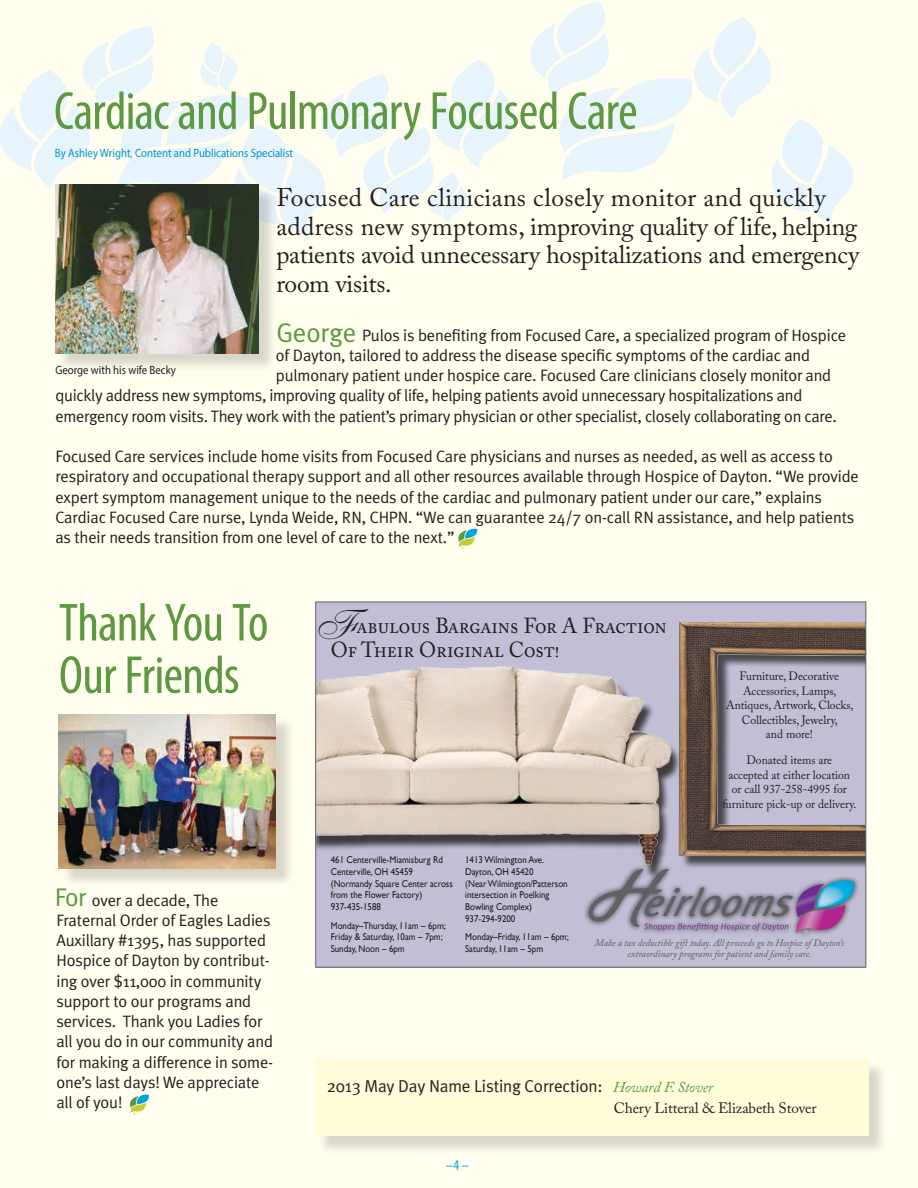
<style>
.page{position:relative;width:918px;height:1188px;background:#fffeef}
.page>*{position:absolute;margin:0;border:0;box-sizing:border-box;transform-origin:0 0}
.t1{font:condensed 54px/52.5px "Myriad Pro";letter-spacing:-.015em;color:#5e9841}
.t2{font:42.15px "Shelley Allegro Script";color:#231f20;scale:.96 1}
.t3{font:italic 39.3px "Meta OT";color:#606163}
.t4{font:25.5px/28.5px "Adobe Caslon Pro";letter-spacing:-.01em;color:#231f20}
.t5{font:25.5px "Meta Plus Normal";color:#5e9841}
.t6{font:21.6px/24.2px "Adobe Caslon Pro";letter-spacing:-.01em;color:#231f20;scale:.96 1}
.t7{font:17.25px "Meta Plus Normal";letter-spacing:-.01em;color:#231f20}
.t8{font:16.5px/20.2px "Meta Plus Normal";letter-spacing:-.01em;color:#231f20}
.t9{font:15px "Adobe Caslon Pro";letter-spacing:-.01em;color:#231f20}
.t10{font:condensed 15px "Myriad Pro";color:#00a5d9}
.t11{font:12px/14.5px "Adobe Caslon Pro";color:#231f20;text-align:center;scale:.96 1}
.t12{font:12px "Myriad Pro";color:#0094c9;scale:.9 1}
.t13{font:12px "Myriad Pro";color:#231f20;scale:.9 1}
.t14{font:9.9px/11.9px "Gill Sans";color:#231f20;scale:.9 1}
.t15{font:italic 9.9px/10.9px "Adobe Caslon Pro";color:#5b5c5e;text-align:center;scale:.96 1}
.s1{font-size:27px;color:#5e9841}
.s2{font-family:"Adobe Caslon Pro";font-style:italic;font-size:15px;color:#5e9841}
</style>
<div class="page">
<svg style="left:0;top:2px;width:853px;height:234px"></svg>
<div style="left:58px;top:186px;width:219px;height:186px;background:#231f20;opacity:.18"></div>
<img style="left:55px;top:184px;width:204px;height:169px">
<svg style="left:458px;top:528px;width:20px;height:21px"></svg>
<div style="left:61px;top:717px;width:233px;height:170px;background:#231f20;opacity:.18"></div>
<img style="left:59px;top:714px;width:217px;height:155px">
<svg style="left:129px;top:1094px;width:21px;height:21px"></svg>
<div style="left:316px;top:602px;width:550px;height:365px;background:#c2bed5"></div>
<div style="left:583px;top:863px;width:277px;height:77px;background:#231f20;opacity:.85"></div>
<img style="left:795px;top:908px;width:51px;height:25px">
<img style="left:816px;top:880px;width:39px;height:28px">
<img style="left:795px;top:884px;width:29px;height:34px">
<svg style="left:803px;top:930px;width:5px;height:4px"></svg>
<svg style="left:585px;top:870px;width:203px;height:61px"></svg>
<img style="left:317px;top:666px;width:372px;height:255px">
<div style="left:680px;top:624px;width:186px;height:246px;background:#231f20;opacity:.75"></div>
<img style="left:679px;top:622px;width:185px;height:234px">
<div style="left:318px;top:1061px;width:569px;height:94px;background:#231f20;opacity:.18"></div>
<div style="left:315px;top:1059px;width:553px;height:77px;background:#fffcda"></div>
<h1 class="t1" style="left:54px;top:84px;width:585px">Cardiac and Pulmonary Focused Care</h1>
<p class="t12" style="left:55px;top:146px;width:266px">By Ashley Wright, Content and Publications Specialist</p>
<h3 class="t4" style="left:276px;top:183px;width:584px">Focused Care clinicians closely monitor and quickly address new symptoms, improving quality of life, helping patients avoid unnecessary hospitalizations and emergency room visits.</h3>
<p class="t8" style="left:276px;top:325px;width:571px"><span class="s1">George</span> Pulos is benefiting from Focused Care, a specialized program of Hospice</p>
<p class="t8" style="left:276px;top:345px;width:536px">of Dayton, tailored to address the disease specific symptoms of the cardiac and</p>
<p class="t8" style="left:276px;top:365px;width:557px">pulmonary patient under hospice care. Focused Care clinicians closely monitor and</p>
<p class="t8" style="left:55px;top:385px;width:748px">quickly address new symptoms, improving quality of life, helping patients avoid unnecessary hospitalizations and</p>
<p class="t8" style="left:55px;top:406px;width:783px">emergency room visits. They work with the patient’s primary physician or other specialist, closely collaborating on care.</p>
<p class="t8" style="left:55px;top:446px;width:805px">Focused Care services include home visits from Focused Care physicians and nurses as needed, as well as access to respiratory and occupational therapy support and all other resources available through Hospice of Dayton. “We provide expert symptom management unique to the needs of the cardiac and pulmonary patient under our care,” explains Cardiac Focused Care nurse, Lynda Weide, RN, CHPN. “We can guarantee 24/7 on-call RN assistance, and help patients as their needs transition from one level of care to the next.”</p>
<p class="t13" style="left:55px;top:363px;width:136px">George with his wife Becky</p>
<h1 class="t1" style="left:59px;top:596px;width:211px">Thank You To<br>Our Friends</h1>
<h3 class="t5" style="left:55px;top:883px;width:33px">For</h3>
<p class="t8" style="left:56px;top:890px;width:218px;text-indent:35px">over a decade, The<br>Fraternal Order of Eagles Ladies<br>Auxillary #1395, has supported<br>Hospice of Dayton by contribut&shy;ing over $11,000 in community support to our programs and services. Thank you Ladies for all you do in our community and for making a difference in some&shy;one’s last days! We appreciate all of you!</p>
<h2 class="t2" style="left:313px;top:600px;width:39px">F</h2>
<h3 class="t6" style="left:331px;top:613px;width:352px;text-indent:26px">abulous Bargains For A Fraction<br>Of Their Original Cost!</h3>
<p class="t11" style="left:726px;top:669px;width:134px">Furniture, Decorative<br>Accessories, Lamps,<br>Antiques, Artwork, Clocks,<br>Collectibles, Jewelry,<br>and more!</p>
<p class="t11" style="left:722px;top:753px;width:141px">Donated items are<br>accepted at either location or call 937-258-4995 for furniture pick-up or delivery.</p>
<p class="t14" style="left:331px;top:854px;width:137px">461 Centerville-Miamisburg Rd<br>Centerville, OH 45459 (Normandy Square Center across from the Flower Factory)<br>937-435-1588</p>
<p class="t14" style="left:331px;top:919px;width:129px">Monday–Thursday, 11am – 6pm;<br>Friday &amp; Saturday, 10am – 7pm;<br>Sunday, Noon – 6pm</p>
<p class="t14" style="left:465px;top:854px;width:115px">1413 Wilmington Ave.<br>Dayton, OH 45420<br>(Near Wilmington/Patterson intersection in Poelking<br>Bowling Complex)<br>937-294-9200</p>
<p class="t14" style="left:465px;top:931px;width:117px">Monday–Friday, 11am – 6pm;<br>Saturday, 11am – 5pm</p>
<p class="t15" style="left:595px;top:937px;width:261px">Make a tax deductible gift today. All proceeds go to Hospice of Dayton’s extraordinary programs for patient and family care.</p>
<h3 class="t3" style="left:642px;top:879px;width:163px">eirlooms</h3>
<p class="t7" style="left:327px;top:1076px;width:388px">2013 May Day Name Listing Correction: <span class="s2">Howard F. Stover</span></p>
<p class="t9" style="left:614px;top:1099px;width:204px">Chery Litteral &amp; Elizabeth Stover</p>
<p class="t10" style="left:448px;top:1156px;width:27px">– 4 –</p>
<p class="t10" style="left:446px;top:1156px;width:25px">–4 –</p>
</div>
